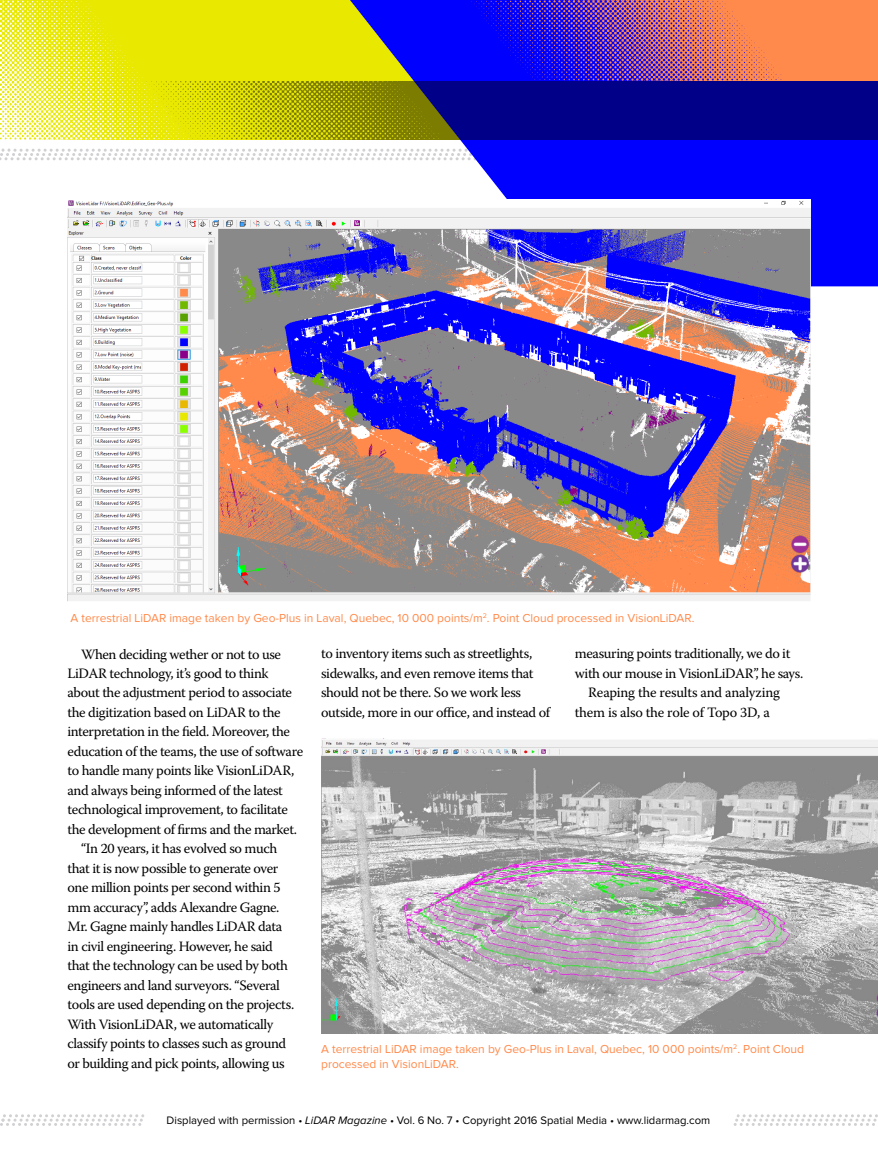
<style>
.page{position:relative;width:878px;height:1161px;background:#fff}
.page>*{position:absolute;margin:0;border:0;box-sizing:border-box;transform-origin:0 0}
.t1{font:14.25px/19.5px "Warnock Pro";letter-spacing:-.03em;color:#000}
.t2{font:12px/14.2px "Proxima Nova";color:#ff8a4b}
.t3{font:11.25px "Proxima Nova";color:#000}
.s1{font-style:italic}
</style>
<div class="page">
<svg style="left:0;top:149px;width:878px;height:11px"></svg>
<img style="left:0;top:0;width:350px;height:140px">
<svg style="left:350px;top:0;width:527px;height:286px;fill:#00f"></svg>
<img style="left:376px;top:0;width:502px;height:81px">
<img style="left:68px;top:199px;width:742px;height:402px">
<img style="left:321px;top:738px;width:557px;height:295px">
<img style="left:35px;top:81px;width:843px;height:59px">
<svg style="left:0;top:1114px;width:877px;height:12px"></svg>
<p class="t2" style="left:71px;top:611px;width:625px">A terrestrial LiDAR image taken by Geo-Plus in Laval, Quebec, 10 000 points/m<sup>2</sup>. Point Cloud processed in VisionLiDAR.</p>
<p class="t1" style="left:81px;top:644px;width:201px">When deciding wether or not to use</p>
<p class="t1" style="left:68px;top:663px;width:202px">LiDAR technology, it’s good to think</p>
<p class="t1" style="left:68px;top:683px;width:226px">about the adjustment period to associate</p>
<p class="t1" style="left:68px;top:702px;width:215px">the digitization based on LiDAR to the</p>
<p class="t1" style="left:68px;top:722px;width:224px">interpretation in the field. Moreover, the</p>
<p class="t1" style="left:68px;top:741px;width:237px">education of the teams, the use of software</p>
<p class="t1" style="left:68px;top:761px;width:228px">to handle many points like VisionLiDAR,</p>
<p class="t1" style="left:68px;top:780px;width:217px">and always being informed of the latest</p>
<p class="t1" style="left:68px;top:800px;width:222px">technological improvement, to facilitate</p>
<p class="t1" style="left:68px;top:819px;width:231px">the development of firms and the market.</p>
<p class="t1" style="left:81px;top:839px;width:198px">“In 20 years, it has evolved so much</p>
<p class="t1" style="left:68px;top:858px;width:212px">that it is now possible to generate over</p>
<p class="t1" style="left:68px;top:878px;width:214px">one million points per second within 5</p>
<p class="t1" style="left:68px;top:897px;width:213px">mm accuracy”, adds Alexandre Gagne.</p>
<p class="t1" style="left:68px;top:917px;width:216px">Mr. Gagne mainly handles LiDAR data</p>
<p class="t1" style="left:68px;top:936px;width:207px">in civil engineering. However, he said</p>
<p class="t1" style="left:68px;top:956px;width:222px">that the technology can be used by both</p>
<p class="t1" style="left:68px;top:975px;width:214px">engineers and land surveyors. “Several</p>
<p class="t1" style="left:68px;top:995px;width:228px">tools are used depending on the projects.</p>
<p class="t1" style="left:68px;top:1014px;width:207px">With VisionLiDAR, we automatically</p>
<p class="t1" style="left:68px;top:1034px;width:220px">classify points to classes such as ground</p>
<p class="t1" style="left:68px;top:1053px;width:219px">or building and pick points, allowing us</p>
<p class="t1" style="left:321px;top:644px;width:230px">to inventory items such as streetlights, sidewalks, and even remove items that should not be there. So we work less outside, more in our office, and instead of</p>
<p class="t1" style="left:574px;top:644px;width:217px">measuring points traditionally, we do it</p>
<p class="t1" style="left:574px;top:663px;width:230px">with our mouse in VisionLiDAR”, he says.</p>
<p class="t1" style="left:588px;top:683px;width:193px">Reaping the results and analyzing</p>
<p class="t1" style="left:574px;top:702px;width:196px">them is also the role of Topo 3D, a</p>
<p class="t2" style="left:321px;top:1042px;width:484px">A terrestrial LiDAR image taken by Geo-Plus in Laval, Quebec, 10 000 points/m<sup>2</sup>. Point Cloud processed in VisionLiDAR.</p>
<p class="t3" style="left:167px;top:1114px;width:545px">Displayed with permission • <span class="s1">LiDAR Magazine</span> • Vol. 6 No. 7 • Copyright 2016 Spatial Media • www.lidarmag.com</p>
</div>
